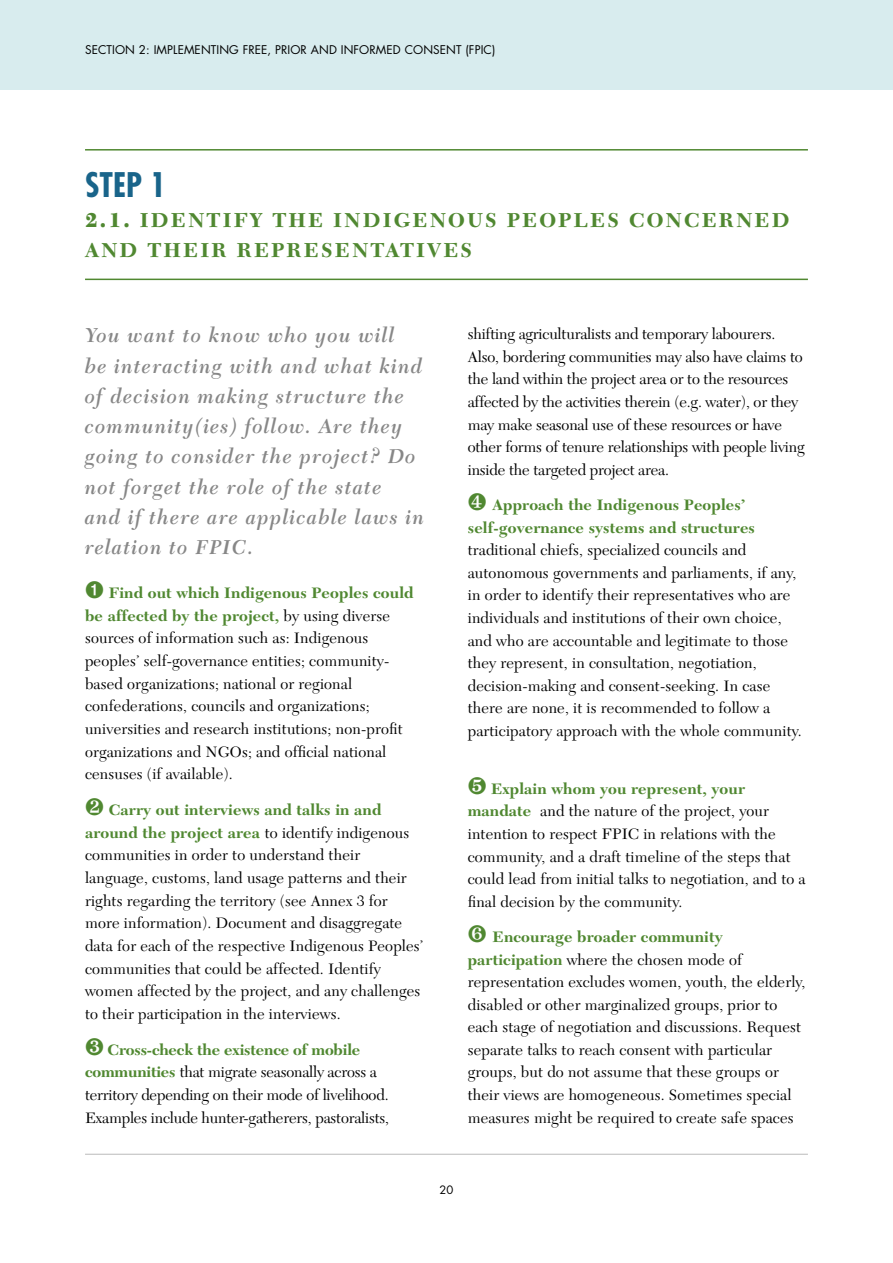
<style>
.page{position:relative;width:893px;height:1263px;background:#fff}
.page>*{position:absolute;margin:0;border:0;box-sizing:border-box;transform-origin:0 0}
.t1{font:700 condensed 33px "Futura Std";color:#19648a}
.t2{font:italic 600 21px/30.2px "New Caledonia";letter-spacing:.05em;color:#878787}
.t3{font:700 21px/30px "New Caledonia";letter-spacing:.1em;color:#508831}
.t4{font:15.75px/22.5px "New Caledonia";letter-spacing:.01em;color:#000}
.t5{font:15.75px/22.5px "New Caledonia";letter-spacing:-.01em;color:#000}
.t6{font:700 15.75px/22.5px "New Caledonia";letter-spacing:.01em;color:#508831}
.t7{font:11.7px "Futura Std";letter-spacing:.01em;color:#000}
.t8{font:11.25px "Futura Std";color:#000}
.s1{font-weight:900}
.s2{color:#508831}
.s3{font-weight:700;color:#508831}
</style>
<div class="page">
<hr style="left:85px;top:1154px;width:723px;height:1px;background:#bababa">
<div style="left:0;top:0;width:893px;height:89px;background:#d8ecee"></div>
<hr style="left:85px;top:149px;width:723px;height:2px;background:#508831">
<hr style="left:85px;top:279px;width:723px;height:1px;background:#508831">
<p class="t7" style="left:85px;top:43px;width:412px">SECTION 2: IMPLEMENTING FREE, PRIOR AND INFORMED CONSENT (FPIC)</p>
<h1 class="t1" style="left:85px;top:165px;width:83px">STEP 1</h1>
<h2 class="t3" style="left:85px;top:206px;width:706px"><span class="s1">2.1.</span> IDENTIFY THE INDIGENOUS PEOPLES CONCERNED<br>AND THEIR REPRESENTATIVES</h2>
<p class="t2" style="left:85px;top:321px;width:341px">You want to know who you will<br>be interacting with and what kind of decision making structure the community(ies) follow. Are they going to consider the project? Do not forget the role of the state<br>and if there are applicable laws in relation to FPIC.</p>
<p class="t4" style="left:85px;top:582px;width:330px"><span class="s2">➊</span> <span class="s3">Find out which Indigenous Peoples could be affected by the project,</span> by using diverse sources of information such as: Indigenous peoples’ self-governance entities; community&shy;based organizations; national or regional confederations, councils and organizations; universities and research institutions; non-profit organizations and NGOs; and official national censuses (if available).</p>
<p class="t4" style="left:85px;top:799px;width:340px"><span class="s2">❷</span> <span class="s3">Carry out interviews and talks in and around the project area</span> to identify indigenous communities in order to understand their language, customs, land usage patterns and their rights regarding the territory (see Annex 3 for more information). Document and disaggregate data for each of the respective Indigenous Peoples’ communities that could be affected. Identify women affected by the project, and any challenges to their participation in the interviews.</p>
<p class="t5" style="left:85px;top:1038px;width:306px"><span class="s2">❸</span> <span class="s3">Cross-check the existence of mobile communities</span> that migrate seasonally across a territory depending on their mode of livelihood.<br>Examples include hunter-gatherers, pastoralists,</p>
<p class="t5" style="left:468px;top:323px;width:339px">shifting agriculturalists and temporary labourers.<br>Also, bordering communities may also have claims to the land within the project area or to the resources affected by the activities therein (e.g. water), or they may make seasonal use of these resources or have other forms of tenure relationships with people living inside the targeted project area.</p>
<p class="t6" style="left:468px;top:494px;width:289px">❹ Approach the Indigenous Peoples’ self-governance systems and structures</p>
<p class="t4" style="left:468px;top:539px;width:335px">traditional chiefs, specialized councils and autonomous governments and parliaments, if any, in order to identify their representatives who are individuals and institutions of their own choice, and who are accountable and legitimate to those they represent, in consultation, negotiation, decision-making and consent-seeking. In case there are none, it is recommended to follow a participatory approach with the whole community.</p>
<p class="t4" style="left:468px;top:778px;width:339px"><span class="s2">❺</span> <span class="s3">Explain whom you represent, your mandate</span> and the nature of the project, your intention to respect FPIC in relations with the community, and a draft timeline of the steps that could lead from initial talks to negotiation, and to a final decision by the community.</p>
<p class="t4" style="left:468px;top:926px;width:339px"><span class="s2">❻</span> <span class="s3">Encourage broader community participation</span> where the chosen mode of representation excludes women, youth, the elderly, disabled or other marginalized groups, prior to each stage of negotiation and discussions. Request separate talks to reach consent with particular groups, but do not assume that these groups or their views are homogeneous. Sometimes special measures might be required to create safe spaces</p>
<p class="t8" style="left:440px;top:1183px;width:15px">20</p>
</div>
